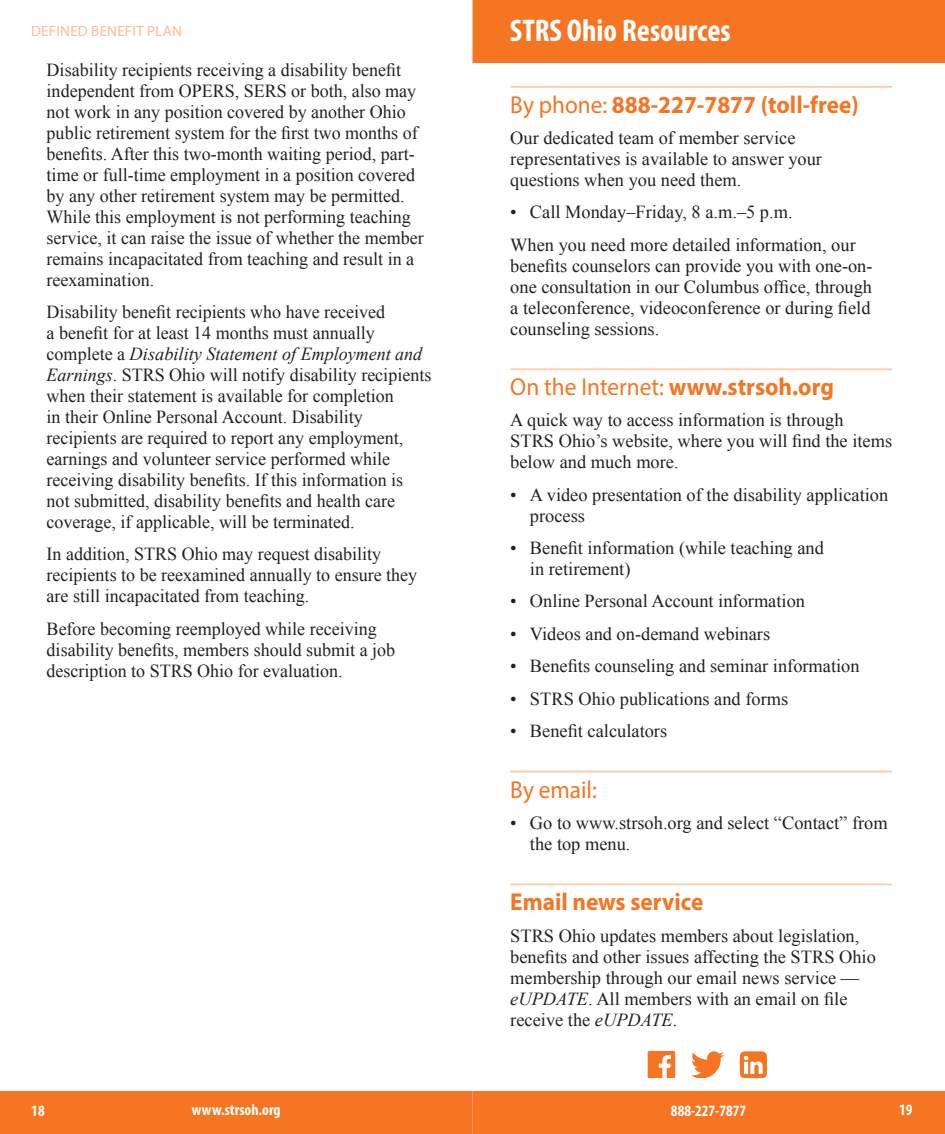
<style>
.page{position:relative;width:945px;height:1134px;background:#fff}
.page>*{position:absolute;margin:0;border:0;box-sizing:border-box;transform-origin:0 0}
.MAIN_HEAD{font:700 condensed 31.5px "Myriad Pro";color:#fff}
.LEVEL_1_HEAD{font:700 24.5px "Myriad Pro";color:#f57523;scale:.95 1}
.LEVEL_1_HEAD-2{font:24.5px "Myriad Pro";color:#f57523;scale:.95 1}
.BODY{font:18.38px/21px "Times New Roman";color:#231f20}
.BULLETS_TABBED{font:18.38px/21px "Times New Roman";color:#231f20}
.t1{font:700 condensed 15.75px "Myriad Pro";color:#fff}
.t2{font:14.88px "Myriad Pro";letter-spacing:.02em;color:#ffba91}
.s1{font-style:italic}
.s2{font-weight:400}
.s3{font-weight:700}
</style>
<div class="page">
<div style="left:0;top:1091px;width:945px;height:43px;background:#f57523"></div>
<div style="left:473px;top:0;width:472px;height:63px;background:#f57523"></div>
<hr style="left:510px;top:86px;width:382px;height:2px;background:#ffc8a7">
<hr style="left:510px;top:368px;width:382px;height:2px;background:#ffc8a7">
<hr style="left:510px;top:771px;width:382px;height:1px;background:#ffc8a7">
<hr style="left:510px;top:884px;width:382px;height:1px;background:#ffc8a7">
<img style="left:648px;top:1051px;width:118px;height:27px">
<p class="t2" style="left:31px;top:21px;width:152px">DEFINED BENEFIT PLAN</p>
<p class="BODY" style="left:47px;top:59px;width:379px">Disability recipients receiving a disability benefit independent from OPERS, SERS or both, also may not work in any position covered by another Ohio public retirement system for the first two months of benefits. After this two-month waiting period, part&shy;time or full-time employment in a position covered by any other retirement system may be permitted.<br>While this employment is not performing teaching service, it can raise the issue of whether the member remains incapacitated from teaching and result in a reexamination.</p>
<p class="BODY" style="left:47px;top:301px;width:386px">Disability benefit recipients who have received<br>a benefit for at least 14 months must annually complete a <span class="s1">Disability Statement of Employment and Earnings</span>. STRS Ohio will notify disability recipients when their statement is available for completion<br>in their Online Personal Account. Disability recipients are required to report any employment, earnings and volunteer service performed while receiving disability benefits. If this information is<br>not submitted, disability benefits and health care coverage, if applicable, will be terminated.</p>
<p class="BODY" style="left:47px;top:543px;width:372px">In addition, STRS Ohio may request disability recipients to be reexamined annually to ensure they are still incapacitated from teaching.</p>
<p class="BODY" style="left:47px;top:618px;width:350px">Before becoming reemployed while receiving disability benefits, members should submit a job description to STRS Ohio for evaluation.</p>
<p class="MAIN_HEAD" style="left:510px;top:11px;width:222px">STRS Ohio Resources</p>
<p class="LEVEL_1_HEAD" style="left:510px;top:89px;width:368px"><span class="s2">By phone:</span> 888-227-7877 (toll-free)</p>
<p class="BODY" style="left:510px;top:127px;width:313px">Our dedicated team of member service representatives is available to answer your questions when you need them.</p>
<p class="BULLETS_TABBED" style="left:510px;top:201px;width:284px">• Call Monday–Friday, 8 a.m.–5 p.m.</p>
<p class="BODY" style="left:510px;top:234px;width:364px">When you need more detailed information, our benefits counselors can provide you with one-on&shy;one consultation in our Columbus office, through a teleconference, videoconference or during field counseling sessions.</p>
<p class="LEVEL_1_HEAD-2" style="left:510px;top:372px;width:342px">On the Internet: <span class="s3">www.strsoh.org</span></p>
<p class="BODY" style="left:510px;top:410px;width:383px">A quick way to access information is through<br>STRS Ohio’s website, where you will find the items below and much more.</p>
<p class="BULLETS_TABBED" style="left:530px;top:484px;width:360px;text-indent:-20px">• A video presentation of the disability application process</p>
<p class="BULLETS_TABBED" style="left:530px;top:537px;width:295px;text-indent:-20px">• Benefit information (while teaching and in retirement)</p>
<p class="BULLETS_TABBED" style="left:510px;top:591px;width:296px">• Online Personal Account information</p>
<p class="BULLETS_TABBED" style="left:510px;top:623px;width:261px">• Videos and on-demand webinars</p>
<p class="BULLETS_TABBED" style="left:510px;top:655px;width:351px">• Benefits counseling and seminar information</p>
<p class="BULLETS_TABBED" style="left:510px;top:688px;width:279px">• STRS Ohio publications and forms</p>
<p class="BULLETS_TABBED" style="left:510px;top:720px;width:158px">• Benefit calculators</p>
<p class="LEVEL_1_HEAD-2" style="left:510px;top:774px;width:93px">By email:</p>
<p class="BULLETS_TABBED" style="left:530px;top:812px;width:359px;text-indent:-20px">• Go to www.strsoh.org and select “Contact” from the top menu.</p>
<p class="LEVEL_1_HEAD" style="left:510px;top:886px;width:205px">Email news service</p>
<p class="BODY" style="left:510px;top:925px;width:367px">STRS Ohio updates members about legislation, benefits and other issues affecting the STRS Ohio membership through our email news service — <span class="s1">eUPDATE</span>. All members with an email on file receive the <span class="s1">eUPDATE</span>.</p>
<p class="t1" style="left:31px;top:1101px;width:15px">18</p>
<p class="t1" style="left:192px;top:1100px;width:90px">www.strsoh.org</p>
<p class="t1" style="left:671px;top:1101px;width:77px">888-227-7877</p>
<p class="t1" style="left:899px;top:1100px;width:15px">19</p>
</div>
